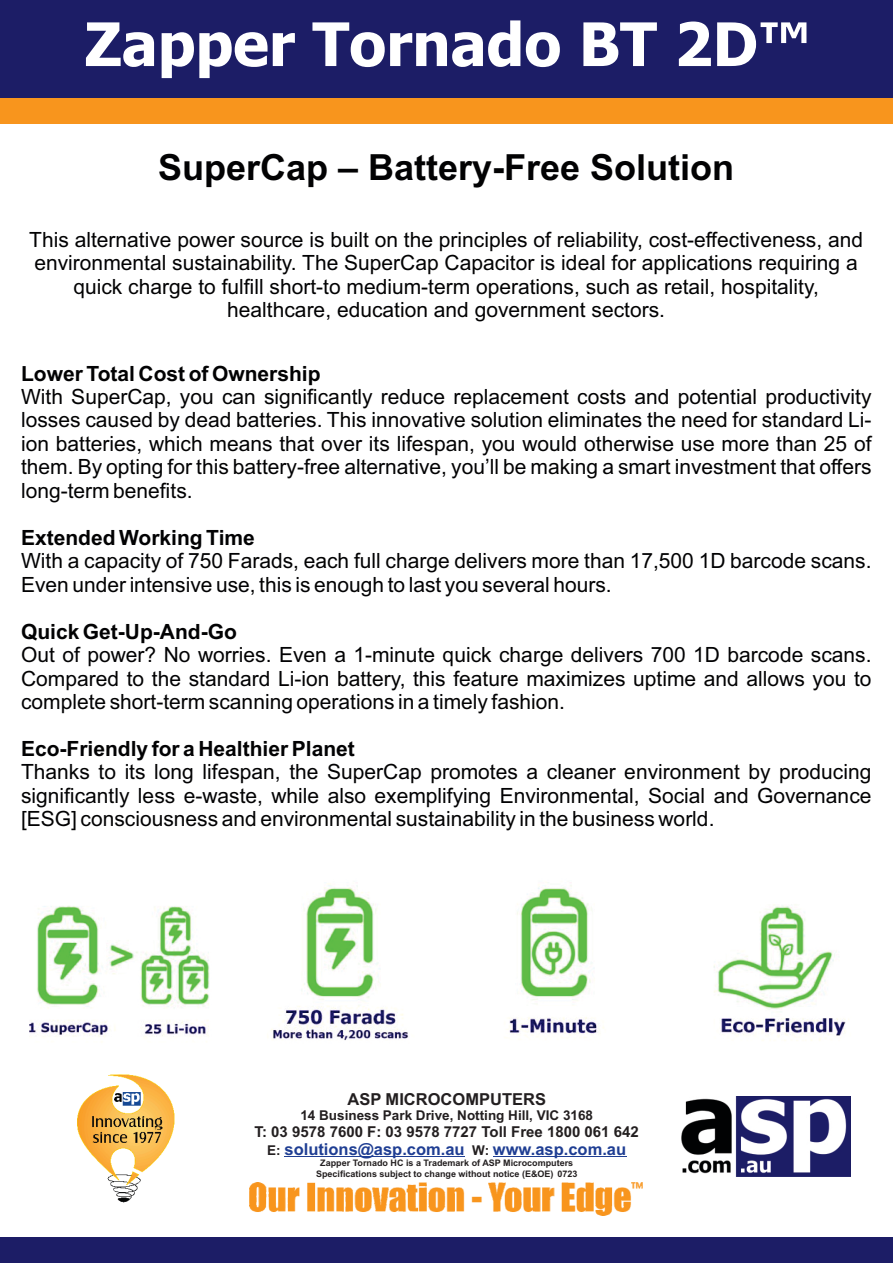
<style>
.page{position:relative;width:893px;height:1263px;background:#fff}
.page>*{position:absolute;margin:0;border:0;box-sizing:border-box;transform-origin:0 0}
.t1{font:700 60px "Tahoma";color:#fff}
.t2{font:700 36px "Arial";color:#020203}
.t3{font:21px/23.4px "Arial";color:#020203;text-align:justify}
.t4{font:700 21px "Arial";color:#020203}
.t5{font:700 16.5px "Arial";color:#1f3e93}
.t6{font:700 16.5px "Arial";color:#231f20}
.t7{font:700 15px "Arial";color:#231f20}
.t8{font:700 13.5px "Arial";color:#231f20}
.t9{font:700 9px/10.1px "Arial";color:#231f20;text-align:center}
.s1{font-size:13.5px;color:#231f20}
</style>
<div class="page">
<div style="left:0;top:0;width:893px;height:98px;background:#1c1d66"></div>
<div style="left:0;top:98px;width:893px;height:26px;background:#f8951d"></div>
<div style="left:0;top:1237px;width:893px;height:26px;background:#1c1d66"></div>
<hr style="left:284px;top:1156px;width:181px;height:1px;background:#1f3e93">
<hr style="left:493px;top:1156px;width:133px;height:1px;background:#1f3e93">
<img style="left:250px;top:1182px;width:393px;height:34px">
<img style="left:78px;top:1074px;width:97px;height:128px">
<img style="left:681px;top:1097px;width:170px;height:80px">
<img style="left:30px;top:906px;width:180px;height:132px">
<img style="left:271px;top:882px;width:333px;height:159px">
<img style="left:714px;top:904px;width:132px;height:137px">
<h1 class="t1" style="left:84px;top:20px;width:727px">Zapper Tornado BT 2D™</h1>
<h2 class="t2" style="left:158px;top:154px;width:578px">SuperCap – Battery-Free Solution</h2>
<p class="t3" style="left:29px;top:230px;width:835px;text-align:center">This alternative power source is built on the principles of reliability, cost-effectiveness, and environmental sustainability. The SuperCap Capacitor is ideal for applications requiring a quick charge to fulfill short-to medium-term operations, such as retail, hospitality, healthcare, education and government sectors.</p>
<p class="t4" style="left:21px;top:365px;width:301px">Lower Total Cost of Ownership</p>
<p class="t3" style="left:21px;top:387px;width:852px">With SuperCap, you can significantly reduce replacement costs and potential productivity losses caused by dead batteries. This innovative solution eliminates the need for standard Li&shy;ion batteries, which means that over its lifespan, you would otherwise use more than 25 of them. By opting for this battery-free alternative, you’ll be making a smart investment that offers long-term benefits.</p>
<p class="t4" style="left:21px;top:529px;width:235px">Extended Working Time</p>
<p class="t3" style="left:21px;top:551px;width:852px">With a capacity of 750 Farads, each full charge delivers more than 17,500 1D barcode scans.<br>Even under intensive use, this is enough to last you several hours.</p>
<p class="t4" style="left:21px;top:623px;width:217px">Quick Get-Up-And-Go</p>
<p class="t3" style="left:21px;top:645px;width:852px">Out of power? No worries. Even a 1-minute quick charge delivers 700 1D barcode scans.<br>Compared to the standard Li-ion battery, this feature maximizes uptime and allows you to complete short-term scanning operations in a timely fashion.</p>
<p class="t4" style="left:21px;top:741px;width:335px">Eco-Friendly for a Healthier Planet</p>
<p class="t3" style="left:21px;top:762px;width:852px">Thanks to its long lifespan, the SuperCap promotes a cleaner environment by producing significantly less e-waste, while also exemplifying Environmental, Social and Governance [ESG] consciousness and environmental sustainability in the business world.</p>
<p class="t6" style="left:347px;top:1092px;width:200px">ASP MICROCOMPUTERS</p>
<p class="t8" style="left:300px;top:1110px;width:294px">14 Business Park Drive, Notting Hill, VIC 3168</p>
<p class="t7" style="left:255px;top:1126px;width:386px">T: 03 9578 7600 F: 03 9578 7727 Toll Free 1800 061 642</p>
<p class="t5" style="left:267px;top:1143px;width:360px"><span class="s1">E:</span> solutions@asp.com.au <span class="s1">W:</span> www.asp.com.au</p>
<p class="t9" style="left:316px;top:1159px;width:263px">Zapper Tornado HC is a Trademark of ASP Microcomputers<br>Specifications subject to change without notice (E&amp;OE) 0723</p>
</div>
